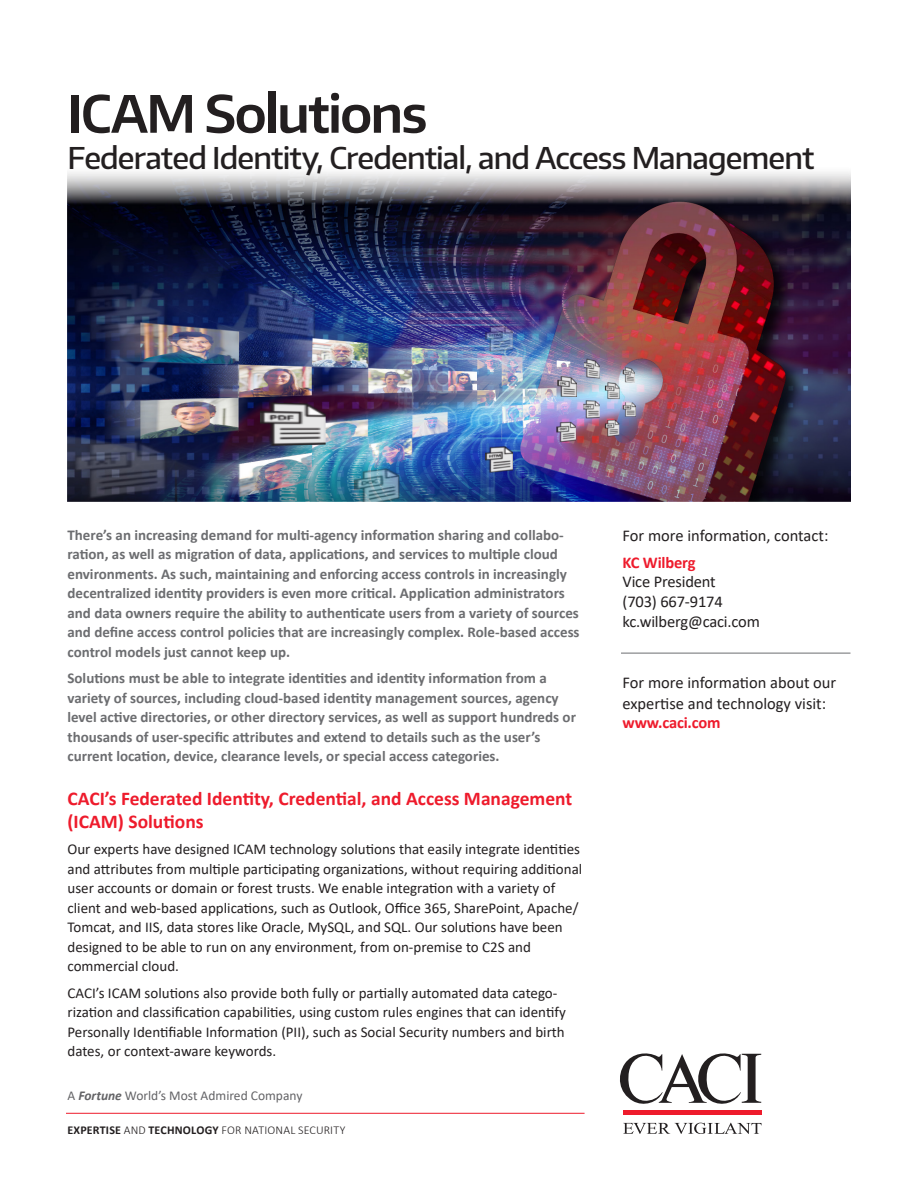
<style>
.page{position:relative;width:918px;height:1188px;background:#fff}
.page>*{position:absolute;margin:0;border:0;box-sizing:border-box;transform-origin:0 0}
.Headline{font:600 51px "Encode Sans";letter-spacing:-.035em;color:#231f20}
.Headline-2{font:500 30px "Encode Sans";letter-spacing:-.03em;color:#231f20}
.Subhead{font:700 19.5px/23.4px "Calibri";color:#ee1b2c}
.Back_Page_Body_Copy{font:16.5px/20.4px "Calibri";color:#231f20}
.Contact_Info{font:16.5px/19.8px "Calibri";letter-spacing:-.01em;color:#231f20}
.Contact_Name{font:700 16.5px "Calibri";letter-spacing:-.01em;color:#ee1b2c}
.Front_Page_Body_Copy{font:700 15px/19.5px "Calibri";color:#6c6d70}
.Back_Page_Body_Copy-2{font:15px/19.5px "Calibri";color:#231f20}
.t1{font:13.5px "Calibri";color:#636366}
.t2{font:300 12px "Calibri";letter-spacing:.015em;color:#231f20}
.s1{font-weight:700;font-style:italic}
.s2{font-weight:700}
.s3{font-weight:700;color:#ee1b2c}
</style>
<div class="page">
<img style="left:68px;top:172px;width:782px;height:330px">
<hr style="left:66px;top:1113px;width:519px;height:1px;background:#ee1b2c">
<svg style="left:620px;top:1053px;width:141px;height:51px"></svg>
<div style="left:623px;top:1110px;width:139px;height:5px;background:#ee1b2c"></div>
<svg style="left:623px;top:1123px;width:139px;height:11px"></svg>
<hr style="left:621px;top:653px;width:230px;height:1px;background:#6c6d70">
<p class="Headline" style="left:68px;top:80px;width:362px">ICAM Solutions</p>
<p class="Headline-2" style="left:68px;top:138px;width:749px">Federated Identity, Credential, and Access Management</p>
<p class="Front_Page_Body_Copy" style="left:68px;top:525px;width:514px">There’s an increasing demand for multi-agency information sharing and collabo&shy;ration, as well as migration of data, applications, and services to multiple cloud environments. As such, maintaining and enforcing access controls in increasingly decentralized identity providers is even more critical. Application administrators and data owners require the ability to authenticate users from a variety of sources and define access control policies that are increasingly complex. Role-based access control models just cannot keep up.</p>
<p class="Front_Page_Body_Copy" style="left:68px;top:668px;width:510px">Solutions must be able to integrate identities and identity information from a variety of sources, including cloud-based identity management sources, agency level active directories, or other directory services, as well as support hundreds or thousands of user-specific attributes and extend to details such as the user’s current location, device, clearance levels, or special access categories.</p>
<p class="Subhead" style="left:68px;top:786px;width:506px">CACI’s Federated Identity, Credential, and Access Management (ICAM) Solutions</p>
<p class="Back_Page_Body_Copy-2" style="left:68px;top:839px;width:516px">Our experts have designed ICAM technology solutions that easily integrate identities and attributes from multiple participating organizations, without requiring additional user accounts or domain or forest trusts. We enable integration with a variety of client and web-based applications, such as Outlook, Office 365, SharePoint, Apache/ Tomcat, and IIS, data stores like Oracle, MySQL, and SQL. Our solutions have been designed to be able to run on any environment, from on-premise to C2S and commercial cloud.</p>
<p class="Back_Page_Body_Copy-2" style="left:68px;top:983px;width:500px">CACI’s ICAM solutions also provide both fully or partially automated data catego&shy;rization and classification capabilities, using custom rules engines that can identify Personally Identifiable Information (PII), such as Social Security numbers and birth dates, or context-aware keywords.</p>
<p class="t1" style="left:68px;top:1087px;width:236px">A <span class="s1">Fortune</span> World’s Most Admired Company</p>
<p class="t2" style="left:68px;top:1122px;width:279px"><span class="s2">EXPERTISE</span> AND <span class="s2">TECHNOLOGY</span> FOR NATIONAL SECURITY</p>
<p class="Back_Page_Body_Copy" style="left:623px;top:525px;width:207px">For more information, contact:</p>
<p class="Contact_Name" style="left:623px;top:550px;width:75px">KC Wilberg</p>
<p class="Contact_Info" style="left:623px;top:572px;width:102px">Vice President (703) 667-9174</p>
<p class="Contact_Info" style="left:623px;top:611px;width:139px">kc.wilberg@caci.com</p>
<p class="Back_Page_Body_Copy" style="left:623px;top:671px;width:215px">For more information about our expertise and technology visit: <span class="s3">www.caci.com</span></p>
</div>
